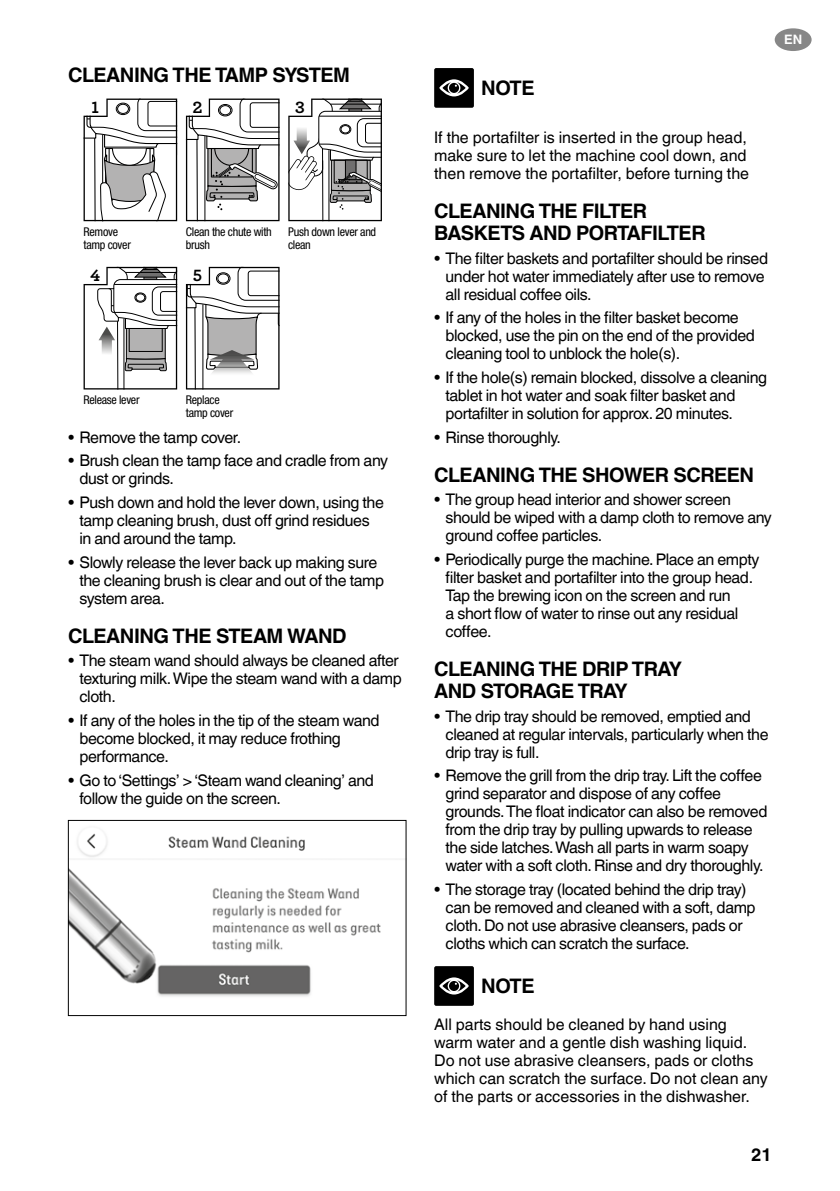
<style>
.page{position:relative;width:840px;height:1191px;background:#fff}
.page>*{position:absolute;margin:0;border:0;box-sizing:border-box;transform-origin:0 0}
.t1{font:700 20px/22px "Helvetica World";letter-spacing:-.025em;color:#000}
.t2{font:700 18px "Helvetica World";color:#000}
.t3{font:17.2px "Archer Bold LF";color:#000}
.t4{font:16px/18px "Helvetica World";letter-spacing:-.025em;color:#000}
.t5{font:16px/18px "Helvetica World";color:#000}
.t6{font:700 13px "Helvetica World";color:#fff}
.t7{font:condensed 12px/13px "Helvetica Neue LT Std";letter-spacing:-.025em;color:#000}
</style>
<div class="page">
<div style="left:774px;top:28px;width:37px;height:23px;background:#878787;border-radius:50%"></div>
<svg style="left:186px;top:99px;width:94px;height:122px"></svg>
<svg style="left:83px;top:99px;width:95px;height:122px"></svg>
<svg style="left:288px;top:99px;width:94px;height:122px"></svg>
<svg style="left:83px;top:267px;width:94px;height:122px"></svg>
<svg style="left:186px;top:267px;width:93px;height:122px"></svg>
<img style="left:70px;top:833px;width:311px;height:164px">
<div style="left:68px;top:820px;width:338px;height:195px;border:1px solid #000"></div>
<div style="left:434px;top:68px;width:39px;height:40px;background:#000;border-radius:2px"></div>
<svg style="left:439px;top:79px;width:29px;height:17px"></svg>
<div style="left:434px;top:966px;width:39px;height:39px;background:#000;border-radius:2px"></div>
<svg style="left:439px;top:977px;width:29px;height:17px"></svg>
<p class="t1" style="left:68px;top:64px;width:283px">CLEANING THE TAMP SYSTEM</p>
<p class="t3" style="left:91px;top:96px;width:9px">1</p>
<p class="t3" style="left:192px;top:96px;width:11px">2</p>
<p class="t3" style="left:295px;top:96px;width:11px">3</p>
<p class="t7" style="left:83px;top:225px;width:49px">Remove tamp cover</p>
<p class="t7" style="left:186px;top:225px;width:87px">Clean the chute with brush</p>
<p class="t3" style="left:90px;top:265px;width:12px">4</p>
<p class="t3" style="left:193px;top:265px;width:11px">5</p>
<p class="t7" style="left:288px;top:225px;width:89px">Push down lever and clean</p>
<p class="t7" style="left:186px;top:393px;width:49px">Replace tamp cover</p>
<p class="t4" style="left:68px;top:428px;width:175px">• Remove the tamp cover.</p>
<p class="t4" style="left:79px;top:452px;width:310px;text-indent:-11px">• Brush clean the tamp face and cradle from any dust or grinds.</p>
<p class="t4" style="left:79px;top:493px;width:306px;text-indent:-11px">• Push down and hold the lever down, using the tamp cleaning brush, dust off grind residues in and around the tamp.</p>
<p class="t4" style="left:79px;top:553px;width:306px;text-indent:-11px">• Slowly release the lever back up making sure the cleaning brush is clear and out of the tamp system area.</p>
<p class="t1" style="left:68px;top:625px;width:280px">CLEANING THE STEAM WAND</p>
<p class="t4" style="left:79px;top:652px;width:324px;text-indent:-11px">• The steam wand should always be cleaned after texturing milk. Wipe the steam wand with a damp cloth.</p>
<p class="t4" style="left:79px;top:711px;width:301px;text-indent:-11px">• If any of the holes in the tip of the steam wand become blocked, it may reduce frothing performance.</p>
<p class="t4" style="left:79px;top:771px;width:296px;text-indent:-11px">• Go to ‘Settings’ &gt; ‘Steam wand cleaning’ and follow the guide on the screen.</p>
<p class="t7" style="left:83px;top:393px;width:58px">Release lever</p>
<p class="t6" style="left:783px;top:32px;width:20px">EN</p>
<p class="t1" style="left:481px;top:77px;width:55px">NOTE</p>
<p class="t5" style="left:434px;top:128px;width:316px">If the portafilter is inserted in the group head, make sure to let the machine cool down, and then remove the portafilter, before turning the</p>
<p class="t1" style="left:434px;top:200px;width:273px">CLEANING THE FILTER<br>BASKETS AND PORTAFILTER</p>
<p class="t4" style="left:445px;top:249px;width:324px;text-indent:-11px">• The filter baskets and portafilter should be rinsed under hot water immediately after use to remove all residual coffee oils.</p>
<p class="t4" style="left:445px;top:309px;width:311px;text-indent:-11px">• If any of the holes in the filter basket become blocked, use the pin on the end of the provided cleaning tool to unblock the hole(s).</p>
<p class="t4" style="left:445px;top:368px;width:323px;text-indent:-11px">• If the hole(s) remain blocked, dissolve a cleaning tablet in hot water and soak filter basket and portafilter in solution for approx. 20 minutes.</p>
<p class="t4" style="left:434px;top:428px;width:128px">• Rinse thoroughly.</p>
<p class="t1" style="left:434px;top:464px;width:321px">CLEANING THE SHOWER SCREEN</p>
<p class="t4" style="left:445px;top:491px;width:327px;text-indent:-11px">• The group head interior and shower screen should be wiped with a damp cloth to remove any ground coffee particles.</p>
<p class="t4" style="left:445px;top:550px;width:315px;text-indent:-11px">• Periodically purge the machine. Place an empty filter basket and portafilter into the group head.<br>Tap the brewing icon on the screen and run<br>a short flow of water to rinse out any residual coffee.</p>
<p class="t1" style="left:434px;top:658px;width:249px">CLEANING THE DRIP TRAY<br>AND STORAGE TRAY</p>
<p class="t4" style="left:445px;top:707px;width:324px;text-indent:-11px">• The drip tray should be removed, emptied and cleaned at regular intervals, particularly when the drip tray is full.</p>
<p class="t4" style="left:445px;top:767px;width:323px;text-indent:-11px">• Remove the grill from the drip tray. Lift the coffee grind separator and dispose of any coffee grounds. The float indicator can also be removed from the drip tray by pulling upwards to release the side latches. Wash all parts in warm soapy water with a soft cloth. Rinse and dry thoroughly.</p>
<p class="t4" style="left:445px;top:880px;width:311px;text-indent:-11px">• The storage tray (located behind the drip tray) can be removed and cleaned with a soft, damp cloth. Do not use abrasive cleansers, pads or cloths which can scratch the surface.</p>
<p class="t1" style="left:481px;top:975px;width:55px">NOTE</p>
<p class="t5" style="left:434px;top:1015px;width:335px">All parts should be cleaned by hand using warm water and a gentle dish washing liquid.<br>Do not use abrasive cleansers, pads or cloths which can scratch the surface. Do not clean any of the parts or accessories in the dishwasher.</p>
<p class="t2" style="left:750px;top:1143px;width:22px">21</p>
</div>
